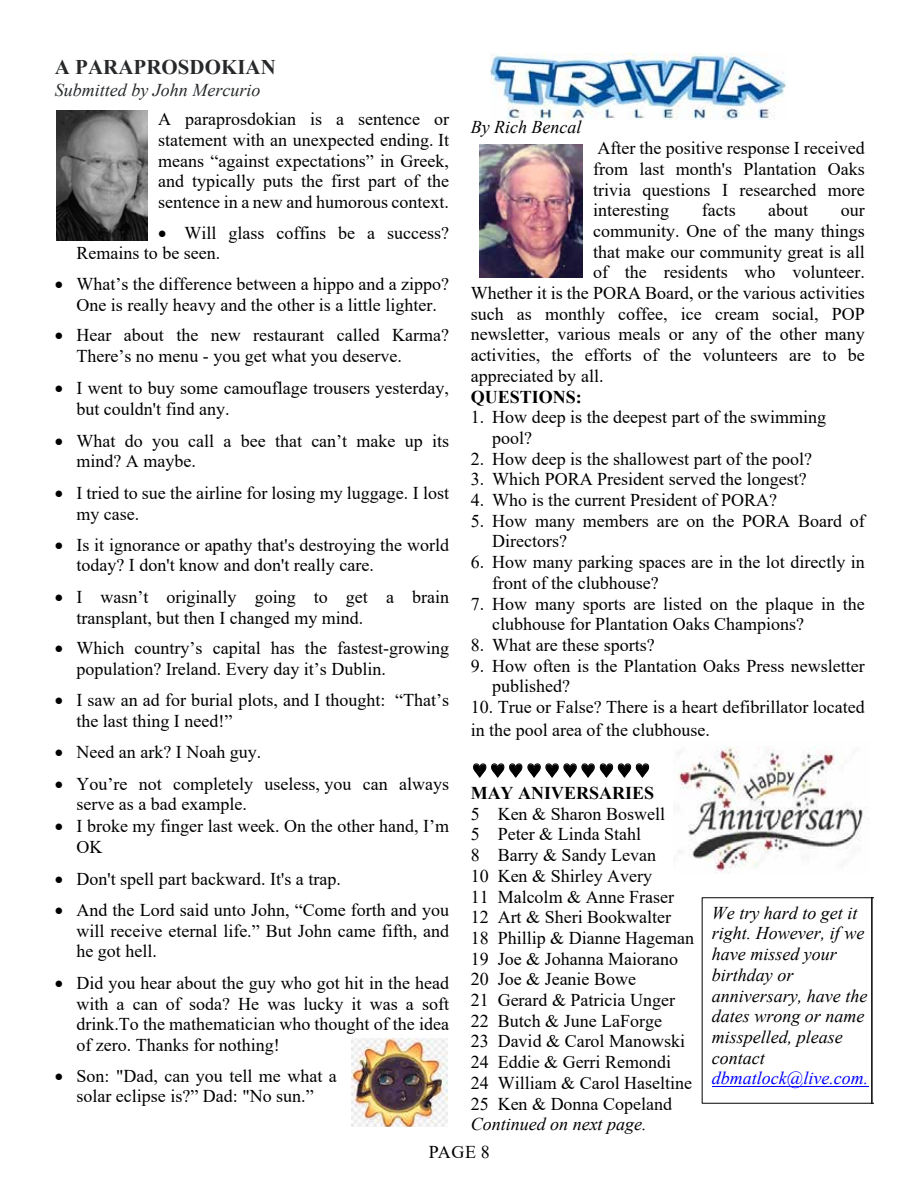
<style>
.page{position:relative;width:918px;height:1188px;background:#fff}
.page>*{position:absolute;margin:0;border:0;box-sizing:border-box;transform-origin:0 0}
.t1{font:700 20.85px "Times New Roman";letter-spacing:.005em;color:#26282a}
.t2{font:18px/20.7px "Times New Roman";color:#000}
.t3{font:italic 18px/20.7px "Times New Roman";color:#000}
.t4{font:700 18px "Times New Roman";color:#000}
.t5{font:italic 18px "Times New Roman";color:#26282a}
.t6{font:italic 18px "Times New Roman";color:#00f}
</style>
<div class="page">
<img style="left:56px;top:110px;width:91px;height:131px">
<img style="left:352px;top:1039px;width:96px;height:88px">
<img style="left:480px;top:145px;width:103px;height:133px">
<img style="left:491px;top:54px;width:297px;height:65px">
<img style="left:678px;top:746px;width:189px;height:128px">
<svg style="left:702px;top:897px;width:169px;height:207px"></svg>
<hr style="left:712px;top:1086px;width:156px;height:1px;background:#00f">
<hr style="left:871px;top:897px;width:2px;height:207px;background:#000">
<p class="t1" style="left:55px;top:52px;width:222px">A PARAPROSDOKIAN</p>
<p class="t5" style="left:55px;top:78px;width:207px">Submitted by John Mercurio</p>
<p class="t2" style="left:158px;top:108px;width:292px;text-align:justify">A paraprosdokian is a sentence or statement with an unexpected ending. It means “against expectations” in Greek, and typically puts the first part of the sentence in a new and humorous context.</p>
<p class="t2" style="left:76px;top:222px;width:374px;text-indent:82px">• Will glass coffins be a success?<br>Remains to be seen.</p>
<p class="t2" style="left:55px;top:273px;width:396px;text-align:center">• What’s the difference between a hippo and a zippo?<br>One is really heavy and the other is a little lighter.</p>
<p class="t2" style="left:76px;top:325px;width:374px;text-indent:-22px">• Hear about the new restaurant called Karma?<br>There’s no menu - you get what you deserve.</p>
<p class="t2" style="left:76px;top:377px;width:374px;text-indent:-22px">• I went to buy some camouflage trousers yesterday, but couldn't find any.</p>
<p class="t2" style="left:76px;top:430px;width:374px;text-indent:-22px">• What do you call a bee that can’t make up its mind? A maybe.</p>
<p class="t2" style="left:76px;top:482px;width:374px;text-indent:-22px">• I tried to sue the airline for losing my luggage. I lost my case.</p>
<p class="t2" style="left:76px;top:534px;width:374px;text-indent:-22px">• Is it ignorance or apathy that's destroying the world today? I don't know and don't really care.</p>
<p class="t2" style="left:76px;top:586px;width:374px;text-indent:-22px">• I wasn’t originally going to get a brain transplant, but then I changed my mind.</p>
<p class="t2" style="left:76px;top:637px;width:374px;text-indent:-22px">• Which country’s capital has the fastest-growing population? Ireland. Every day it’s Dublin.</p>
<p class="t2" style="left:76px;top:690px;width:374px;text-indent:-22px">• I saw an ad for burial plots, and I thought: “That’s the last thing I need!”</p>
<p class="t2" style="left:55px;top:741px;width:208px">• Need an ark? I Noah guy.</p>
<p class="t2" style="left:76px;top:773px;width:374px;text-indent:-22px">• You’re not completely useless, you can always serve as a bad example.</p>
<p class="t2" style="left:76px;top:816px;width:374px;text-indent:-22px">• I broke my finger last week. On the other hand, I’m<br>OK</p>
<p class="t2" style="left:55px;top:868px;width:288px">• Don't spell part backward. It's a trap.</p>
<p class="t2" style="left:76px;top:899px;width:374px;text-align:justify;text-indent:-22px">• And the Lord said unto John, “Come forth and you will receive eternal life.” But John came fifth, and he got hell.</p>
<p class="t2" style="left:76px;top:972px;width:374px;text-align:justify;text-indent:-22px">• Did you hear about the guy who got hit in the head with a can of soda? He was lucky it was a soft drink.To the mathematician who thought of the idea of zero. Thanks for nothing!</p>
<p class="t2" style="left:55px;top:1065px;width:284px;text-align:center">• Son: "Dad, can you tell me what a solar eclipse is?” Dad: "No sun.”</p>
<p class="t3" style="left:471px;top:117px;width:112px">By Rich Bencal</p>
<p class="t2" style="left:593px;top:137px;width:273px;text-align:justify">After the positive response I received from last month's Plantation Oaks trivia questions I researched more interesting</p>
<p class="t2" style="left:702px;top:199px;width:35px">facts</p>
<p class="t2" style="left:768px;top:199px;width:41px">about</p>
<p class="t2" style="left:841px;top:199px;width:25px">our</p>
<p class="t2" style="left:593px;top:220px;width:273px">community. One of the many things</p>
<p class="t2" style="left:593px;top:241px;width:273px">that make our community great is all</p>
<p class="t2" style="left:593px;top:261px;width:273px">of the residents who volunteer.</p>
<p class="t2" style="left:471px;top:282px;width:396px">Whether it is the PORA Board, or the various activities</p>
<p class="t2" style="left:471px;top:303px;width:396px">such as monthly coffee, ice cream social, POP</p>
<p class="t2" style="left:471px;top:323px;width:396px">newsletter, various meals or any of the other many</p>
<p class="t2" style="left:471px;top:344px;width:396px">activities, the efforts of the volunteers are to be</p>
<p class="t2" style="left:471px;top:365px;width:134px">appreciated by all.</p>
<p class="t4" style="left:471px;top:384px;width:113px">QUESTIONS:</p>
<p class="t2" style="left:492px;top:406px;width:335px;text-indent:-22px">1. How deep is the deepest part of the swimming pool?</p>
<p class="t2" style="left:471px;top:448px;width:343px">2. How deep is the shallowest part of the pool?</p>
<p class="t2" style="left:471px;top:468px;width:338px">3. Which PORA President served the longest?</p>
<p class="t2" style="left:471px;top:489px;width:308px">4. Who is the current President of PORA?</p>
<p class="t2" style="left:492px;top:510px;width:374px;text-indent:-22px">5. How many members are on the PORA Board of<br>Directors?</p>
<p class="t2" style="left:492px;top:551px;width:374px;text-indent:-22px">6. How many parking spaces are in the lot directly in front of the clubhouse?</p>
<p class="t2" style="left:492px;top:593px;width:374px;text-indent:-22px">7. How many sports are listed on the plaque in the clubhouse for Plantation Oaks Champions?</p>
<p class="t2" style="left:471px;top:634px;width:186px">8. What are these sports?</p>
<p class="t2" style="left:492px;top:655px;width:374px;text-indent:-22px">9. How often is the Plantation Oaks Press newsletter published?</p>
<p class="t2" style="left:471px;top:696px;width:396px;line-height:22.4px">10. True or False? There is a heart defibrillator located in the pool area of the clubhouse.</p>
<p class="t4" style="left:471px;top:780px;width:185px">MAY ANIVERSARIES</p>
<p class="t2" style="left:471px;top:803px;width:225px">5 Ken &amp; Sharon Boswell<br>5 Peter &amp; Linda Stahl<br>8 Barry &amp; Sandy Levan<br>10 Ken &amp; Shirley Avery<br>11 Malcolm &amp; Anne Fraser<br>12 Art &amp; Sheri Bookwalter<br>18 Phillip &amp; Dianne Hageman<br>19 Joe &amp; Johanna Maiorano<br>20 Joe &amp; Jeanie Bowe<br>21 Gerard &amp; Patricia Unger<br>22 Butch &amp; June LaForge<br>23 David &amp; Carol Manowski<br>24 Eddie &amp; Gerri Remondi<br>24 William &amp; Carol Haseltine<br>25 Ken &amp; Donna Copeland</p>
<p class="t3" style="left:471px;top:1113px;width:177px">Continued on next page.</p>
<p class="t3" style="left:712px;top:902px;width:157px">We try hard to get it right. However, if we have missed your birthday or anniversary, have the dates wrong or name misspelled, please contact</p>
<p class="t6" style="left:712px;top:1066px;width:158px">dbmatlock@live.com.</p>
<p class="t2" style="left:429px;top:1141px;width:63px">PAGE 8</p>
</div>
